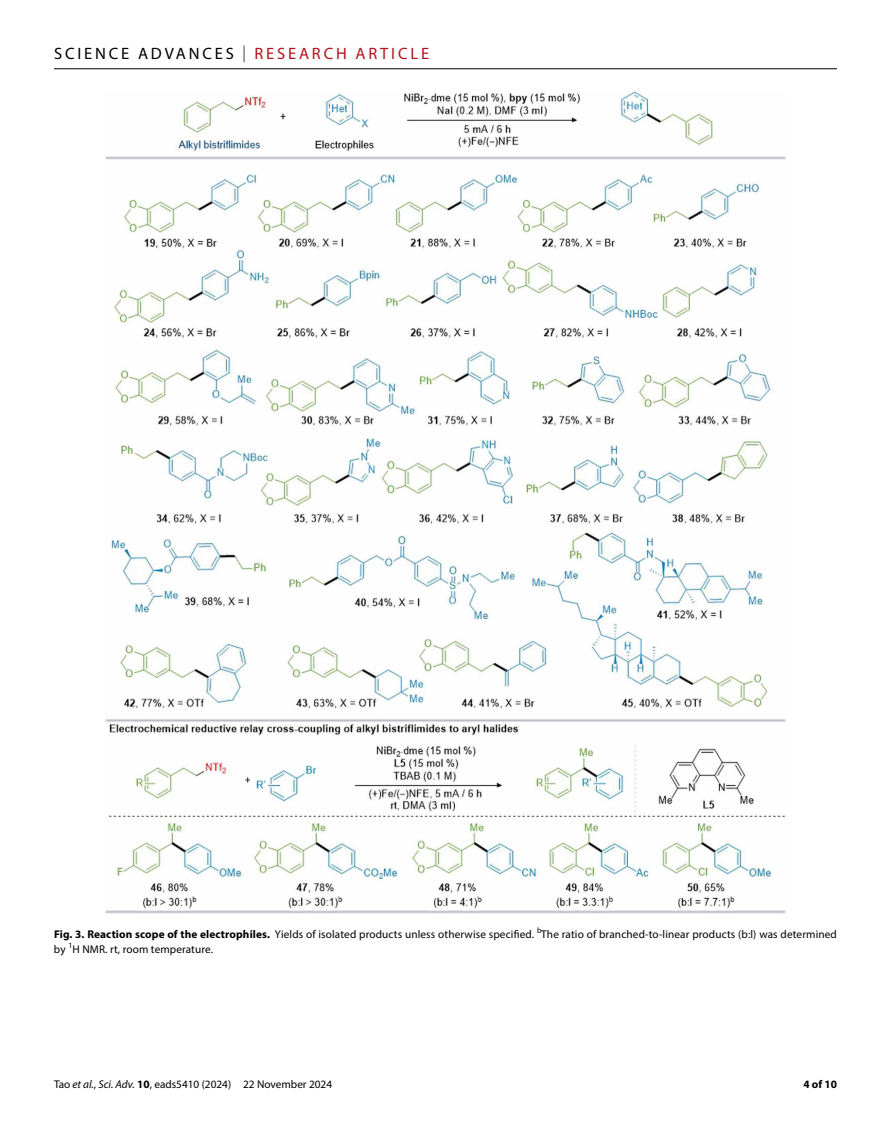
<style>
.page{position:relative;width:891px;height:1134px;background:#fff}
.page>*{position:absolute;margin:0;border:0;box-sizing:border-box;transform-origin:0 0}
.t1{font:16.5px "Myriad Pro";letter-spacing:.17em;color:#000}
.t2{font:11.25px/15px "Myriad Pro";letter-spacing:.01em;color:#000}
.t3{font:700 11.25px "Myriad Pro";color:#000}
.s1{font-weight:300}
.s2{color:#b5121b}
.s3{font-weight:700}
.s4{font-style:italic}
</style>
<div class="page">
<hr style="left:54px;top:68px;width:783px;height:1px;background:#000">
<img style="left:105px;top:91px;width:681px;height:823px">
<h1 class="t1" style="left:54px;top:44px;width:376px">Scien ce Advan ces <span class="s1">|</span> <span class="s2">Resear ch Art icle</span></h1>
<p class="t2" style="left:54px;top:926px;width:785px"><span class="s3">Fig. 3. Reaction scope of the electrophiles.</span> Yields of isolated products unless otherwise specified. <sup>b</sup>The ratio of branched-to-linear products (b:l) was determined by <sup>1</sup>H NMR. rt, room temperature.</p>
<p class="t2" style="left:54px;top:1076px;width:280px">Tao <span class="s4">et al.</span>, <span class="s4">Sci. Adv.</span> <span class="s3">10</span>, eads5410 (2024) 22 November 2024</p>
<p class="t3" style="left:803px;top:1076px;width:35px">4 of 10</p>
</div>
